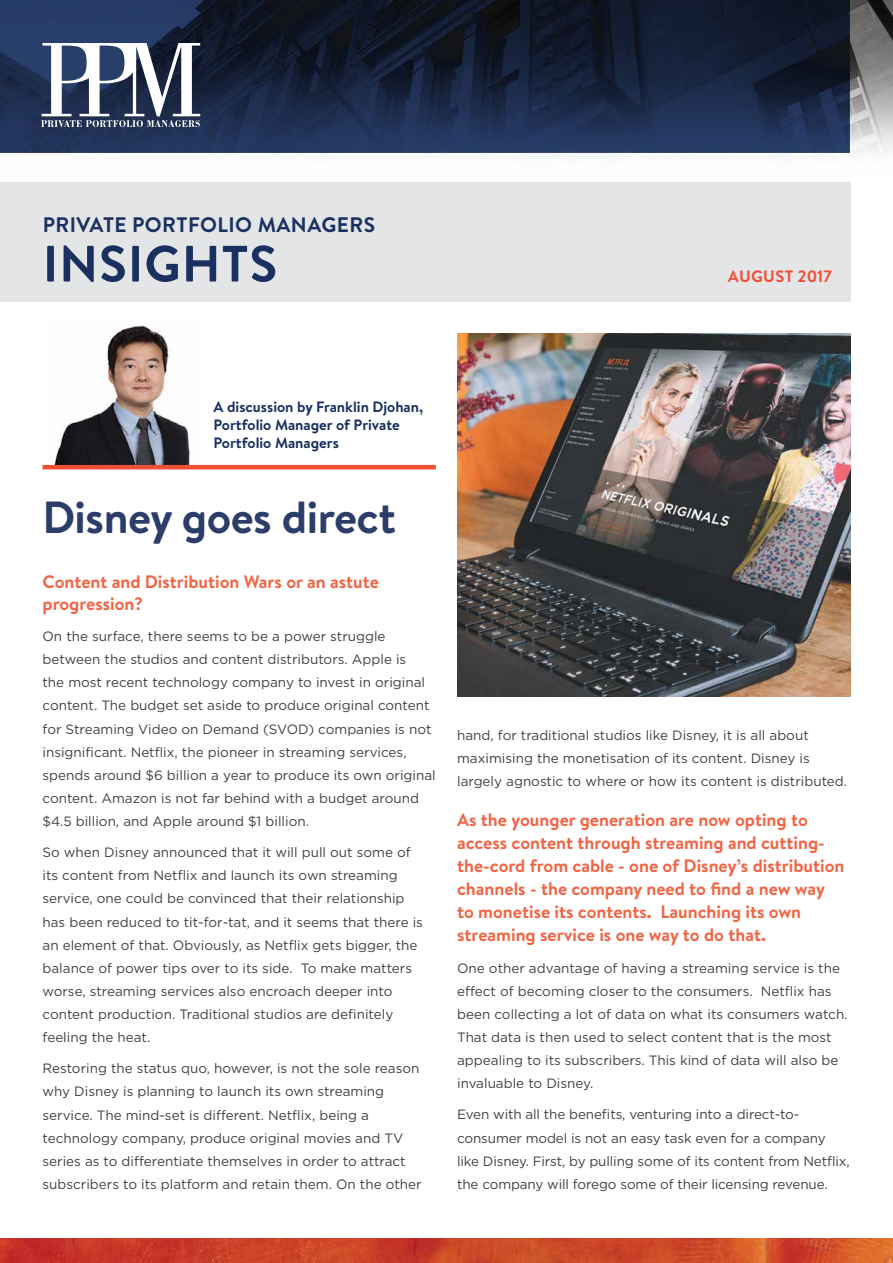
<style>
.page{position:relative;width:893px;height:1263px;background:#fff}
.page>*{position:absolute;margin:0;border:0;box-sizing:border-box;transform-origin:0 0}
.t1{font:700 51px "Brandon Text";letter-spacing:.02em;color:#193060}
.t2{font:700 45px "Brandon Text";letter-spacing:-.01em;color:#2d3d6a}
.t3{font:700 21px "Brandon Text";letter-spacing:.02em;color:#193060}
.t4{font:700 18px/23.1px "Brandon Text";color:#f16444}
.t5{font:700 16.5px "Brandon Text";letter-spacing:.01em;color:#ef5035}
.t6{font:700 15px/18px "Brandon Text";color:#193060}
.t7{font:13.5px/23.1px "Gotham HTF";color:#414042}
</style>
<div class="page">
<img style="left:457px;top:334px;width:393px;height:363px">
<img style="left:46px;top:325px;width:158px;height:140px">
<hr style="left:43px;top:465px;width:393px;height:4px;background:#ef5035">
<img style="left:0;top:1238px;width:893px;height:25px">
<div style="left:0;top:182px;width:850px;height:120px;background:#e4e5e6"></div>
<img style="left:0;top:0;width:893px;height:158px">
<svg style="left:41px;top:43px;width:159px;height:84px"></svg>
<h3 class="t3" style="left:43px;top:210px;width:334px">PRIVATE PORTFOLIO MANAGERS</h3>
<h1 class="t1" style="left:43px;top:228px;width:236px">INSIGHTS</h1>
<p class="t5" style="left:728px;top:264px;width:105px">AUGUST 2017</p>
<p class="t6" style="left:213px;top:398px;width:211px">A discussion by Franklin Djohan,<br>Portfolio Manager of Private<br>Portfolio Managers</p>
<h2 class="t2" style="left:43px;top:486px;width:355px">Disney goes direct</h2>
<h3 class="t4" style="left:43px;top:571px;width:338px;line-height:21.6px">Content and Distribution Wars or an astute progression?</h3>
<p class="t7" style="left:43px;top:625px;width:395px">On the surface, there seems to be a power struggle between the studios and content distributors. Apple is<br>the most recent technology company to invest in original content. The budget set aside to produce original content for Streaming Video on Demand (SVOD) companies is not insignificant. Netflix, the pioneer in streaming services, spends around $6 billion a year to produce its own original content. Amazon is not far behind with a budget around $4.5 billion, and Apple around $1 billion.</p>
<p class="t7" style="left:43px;top:841px;width:382px">So when Disney announced that it will pull out some of its content from Netflix and launch its own streaming service, one could be convinced that their relationship has been reduced to tit-for-tat, and it seems that there is an element of that. Obviously, as Netflix gets bigger, the balance of power tips over to its side. To make matters worse, streaming services also encroach deeper into content production. Traditional studios are definitely feeling the heat.</p>
<p class="t7" style="left:43px;top:1057px;width:381px">Restoring the status quo, however, is not the sole reason why Disney is planning to launch its own streaming service. The mind-set is different. Netflix, being a technology company, produce original movies and TV series as to differentiate themselves in order to attract subscribers to its platform and retain them. On the other</p>
<p class="t7" style="left:457px;top:723px;width:392px">hand, for traditional studios like Disney, it is all about maximising the monetisation of its content. Disney is largely agnostic to where or how its content is distributed.</p>
<p class="t4" style="left:457px;top:808px;width:389px">As the younger generation are now opting to access content through streaming and cutting&shy;the-cord from cable - one of Disney’s distribution channels - the company need to find a new way to monetise its contents. Launching its own streaming service is one way to do that.</p>
<p class="t7" style="left:457px;top:956px;width:392px">One other advantage of having a streaming service is the effect of becoming closer to the consumers. Netflix has been collecting a lot of data on what its consumers watch.<br>That data is then used to select content that is the most appealing to its subscribers. This kind of data will also be invaluable to Disney.</p>
<p class="t7" style="left:457px;top:1103px;width:394px">Even with all the benefits, venturing into a direct-to&shy;consumer model is not an easy task even for a company like Disney. First, by pulling some of its content from Netflix, the company will forego some of their licensing revenue.</p>
</div>
